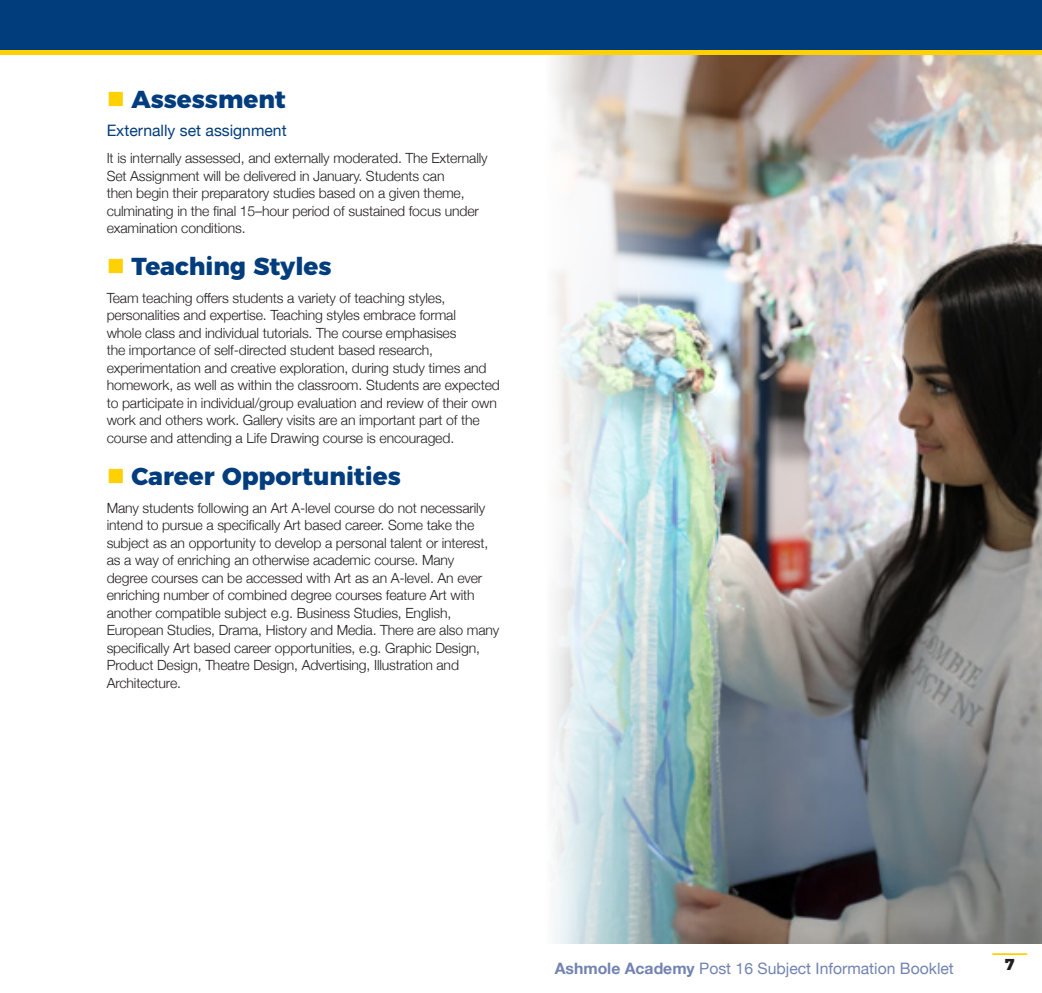
<style>
.page{position:relative;width:1042px;height:993px;background:#fff}
.page>*{position:absolute;margin:0;border:0;box-sizing:border-box;transform-origin:0 0}
.t1{font:800 24.5px "Montserrat";color:#013d7d}
.t2{font:15.75px "Helvetica Neue";color:#7183b1}
.t3{font:15.75px "Helvetica Neue";color:#013d7d}
.t4{font:800 15.75px "Montserrat";color:#231f20}
.t5{font:300 14px/17.5px "Helvetica Neue";letter-spacing:-.01em;color:#231f20}
.s1{font-weight:700}
</style>
<div class="page">
<img style="left:553px;top:55px;width:489px;height:888px">
<div style="left:0;top:0;width:1042px;height:55px;background:#fed105"></div>
<div style="left:0;top:0;width:1042px;height:50px;background:#013d7d"></div>
<hr style="left:992px;top:952px;width:35px;height:2px;background:#fed105">
<h1 class="t1" style="left:131px;top:79px;width:156px">Assessment</h1>
<p class="t3" style="left:107px;top:119px;width:181px">Externally set assignment</p>
<p class="t5" style="left:107px;top:148px;width:382px">It is internally assessed, and externally moderated. The Externally Set Assignment will be delivered in January. Students can<br>then begin their preparatory studies based on a given theme, culminating in the final 15–hour period of sustained focus under examination conditions.</p>
<h1 class="t1" style="left:131px;top:246px;width:202px">Teaching Styles</h1>
<p class="t5" style="left:107px;top:288px;width:395px">Team teaching offers students a variety of teaching styles, personalities and expertise. Teaching styles embrace formal<br>whole class and individual tutorials. The course emphasises<br>the importance of self-directed student based research, experimentation and creative exploration, during study times and homework, as well as within the classroom. Students are expected to participate in individual/group evaluation and review of their own work and others work. Gallery visits are an important part of the course and attending a Life Drawing course is encouraged.</p>
<h1 class="t1" style="left:131px;top:456px;width:271px">Career Opportunities</h1>
<p class="t5" style="left:107px;top:498px;width:394px">Many students following an Art A-level course do not necessarily intend to pursue a specifically Art based career. Some take the subject as an opportunity to develop a personal talent or interest, as a way of enriching an otherwise academic course. Many<br>degree courses can be accessed with Art as an A-level. An ever enriching number of combined degree courses feature Art with another compatible subject e.g. Business Studies, English, European Studies, Drama, History and Media. There are also many specifically Art based career opportunities, e.g. Graphic Design, Product Design, Theatre Design, Advertising, Illustration and Architecture.</p>
<p class="t2" style="left:555px;top:956px;width:400px"><span class="s1">Ashmole Academy</span> Post 16 Subject Information Booklet</p>
<p class="t4" style="left:1005px;top:950px;width:11px">7</p>
</div>
